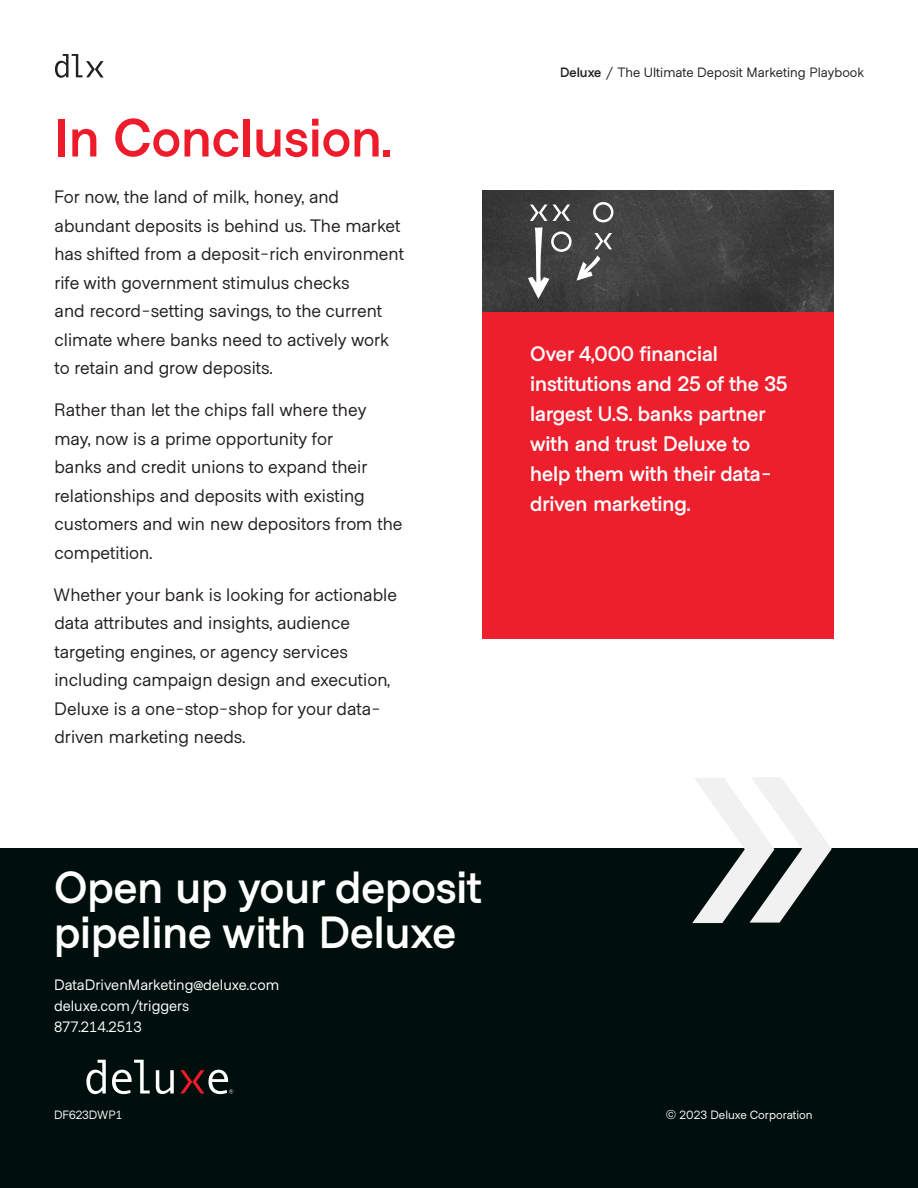
<style>
.page{position:relative;width:918px;height:1188px;background:#fff}
.page>*{position:absolute;margin:0;border:0;box-sizing:border-box;transform-origin:0 0}
.t1{font:700 54px "Metro Sans";color:#ee1b2b}
.t2{font:700 45px/45px "Metro Sans";color:#fff}
.t3{font:700 21px/30px "Metro Sans";color:#fff}
.t4{font:18px/28.5px "Metro Sans";color:#231f20}
.t5{font:15px "Metro Sans";color:#fff}
.t6{font:13.5px "Metro Sans";color:#231f20}
.t7{font:12px "Metro Sans";color:#fff}
.s1{font-weight:700}
</style>
<div class="page">
<svg style="left:55px;top:54px;width:49px;height:24px"></svg>
<img style="left:483px;top:191px;width:351px;height:121px">
<svg style="left:528px;top:202px;width:85px;height:97px;background:#5d5d5d"></svg>
<div style="left:483px;top:312px;width:351px;height:327px;background:#ee1f2d"></div>
<div style="left:0;top:849px;width:918px;height:339px;background:#000f0c"></div>
<svg style="left:86px;top:1060px;width:20px;height:34px"></svg>
<svg style="left:112px;top:1060px;width:38px;height:34px"></svg>
<svg style="left:156px;top:1070px;width:18px;height:24px"></svg>
<svg style="left:180px;top:1070px;width:53px;height:24px"></svg>
<svg style="left:692px;top:777px;width:140px;height:146px"></svg>
<p class="t1" style="left:54px;top:106px;width:339px">In Conclusion.</p>
<p class="t4" style="left:54px;top:184px;width:351px">For now, the land of milk, honey, and abundant deposits is behind us. The market has shifted from a deposit-rich environment rife with government stimulus checks<br>and record-setting savings, to the current climate where banks need to actively work to retain and grow deposits.</p>
<p class="t4" style="left:54px;top:397px;width:350px">Rather than let the chips fall where they may, now is a prime opportunity for<br>banks and credit unions to expand their relationships and deposits with existing customers and win new depositors from the competition.</p>
<p class="t4" style="left:54px;top:581px;width:345px">Whether your bank is looking for actionable data attributes and insights, audience targeting engines, or agency services including campaign design and execution, Deluxe is a one-stop-shop for your data&shy;driven marketing needs.</p>
<p class="t6" style="left:560px;top:64px;width:306px"><span class="s1">Deluxe</span> / The Ultimate Deposit Marketing Playbook</p>
<p class="t3" style="left:530px;top:339px;width:259px">Over 4,000 financial institutions and 25 of the 35 largest U.S. banks partner with and trust Deluxe to help them with their data&shy;driven marketing.</p>
<p class="t2" style="left:54px;top:867px;width:429px">Open up your deposit pipeline with Deluxe</p>
<p class="t5" style="left:54px;top:976px;width:227px">DataDrivenMarketing@deluxe.com</p>
<p class="t5" style="left:54px;top:997px;width:137px">deluxe.com/triggers</p>
<p class="t5" style="left:54px;top:1018px;width:89px">877.214.2513</p>
<p class="t7" style="left:54px;top:1107px;width:70px">DF623DWP1</p>
<p class="t7" style="left:666px;top:1107px;width:148px">© 2023 Deluxe Corporation</p>
</div>
